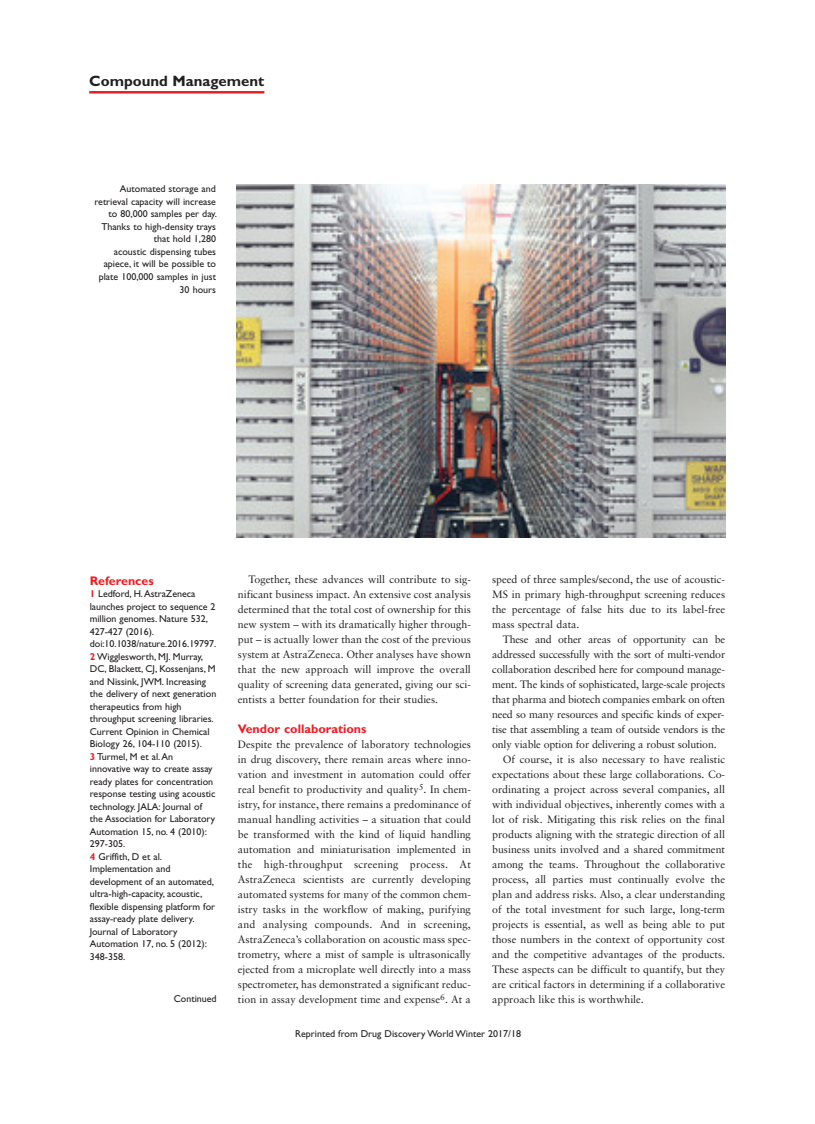
<style>
.page{position:relative;width:815px;height:1124px;background:#fff}
.page>*{position:absolute;margin:0;border:0;box-sizing:border-box;transform-origin:0 0}
.t1{font:700 15px "Gill Sans";color:#231f20}
.t2{font:700 12.5px "Gill Sans";color:#ee1d23}
.t3{font:10.62px/15px "Sabon";color:#231f20;text-align:justify}
.t4{font:10px/12.5px "Gill Sans";color:#231f20;text-align:right}
.s1{font-weight:700;color:#ee1d23}
</style>
<div class="page">
<hr style="left:89px;top:91px;width:175px;height:2px;background:#ee1d23">
<img style="left:237px;top:184px;width:489px;height:353px">
<h1 class="t1" style="left:89px;top:75px;width:177px">Compound Management</h1>
<p class="t4" style="left:94px;top:184px;width:124px">Automated storage and retrieval capacity will increase to 80,000 samples per day.<br>Thanks to high-density trays that hold 1,280<br>acoustic dispensing tubes apiece, it will be possible to plate 100,000 samples in just<br>30 hours</p>
<p class="t2" style="left:90px;top:576px;width:65px">References</p>
<p class="t4" style="left:90px;top:588px;width:128px;text-align:left"><span class="s1">1</span> Ledford, H. AstraZeneca launches project to sequence 2 million genomes. Nature 532,<br>427-427 (2016). doi:10.1038/nature.2016.19797.<br><span class="s1">2</span> Wigglesworth, MJ. Murray,<br>DC, Blackett, CJ, Kossenjans, M and Nissink, JWM. Increasing the delivery of next generation therapeutics from high throughput screening libraries.<br>Current Opinion in Chemical<br>Biology 26, 104-110 (2015).<br><span class="s1">3</span> Turmel, M et al. An innovative way to create assay ready plates for concentration response testing using acoustic technology. JALA: Journal of the Association for Laboratory<br>Automation 15, no. 4 (2010):<br>297-305.<br><span class="s1">4</span> Griffith, D et al.<br>Implementation and development of an automated, ultra-high-capacity, acoustic, flexible dispensing platform for assay-ready plate delivery.<br>Journal of Laboratory<br>Automation 17, no. 5 (2012):<br>348-358.</p>
<p class="t4" style="left:174px;top:993px;width:44px">Continued</p>
<p class="t3" style="left:238px;top:572px;width:234px;text-indent:11px">Together, these advances will contribute to sig&shy;nificant business impact. An extensive cost analysis determined that the total cost of ownership for this new system – with its dramatically higher through&shy;put – is actually lower than the cost of the previous system at AstraZeneca. Other analyses have shown that the new approach will improve the overall quality of screening data generated, giving our sci&shy;entists a better foundation for their studies.</p>
<p class="t2" style="left:238px;top:724px;width:130px">Vendor collaborations</p>
<p class="t3" style="left:238px;top:737px;width:234px">Despite the prevalence of laboratory technologies in drug discovery, there remain areas where inno&shy;vation and investment in automation could offer real benefit to productivity and quality<sup>5</sup>. In chem&shy;istry, for instance, there remains a predominance of manual handling activities – a situation that could be transformed with the kind of liquid handling automation and miniaturisation implemented in the high-throughput screening process. At AstraZeneca scientists are currently developing automated systems for many of the common chem&shy;istry tasks in the workflow of making, purifying and analysing compounds. And in screening, AstraZeneca’s collaboration on acoustic mass spec&shy;trometry, where a mist of sample is ultrasonically ejected from a microplate well directly into a mass spectrometer, has demonstrated a significant reduc&shy;tion in assay development time and expense<sup>6</sup>. At a</p>
<p class="t3" style="left:492px;top:572px;width:234px">speed of three samples/second, the use of acoustic-MS in primary high-throughput screening reduces the percentage of false hits due to its label-free mass spectral data.</p>
<p class="t3" style="left:503px;top:632px;width:224px">These and other areas of opportunity can be</p>
<p class="t3" style="left:492px;top:647px;width:234px">addressed successfully with the sort of multi-vendor</p>
<p class="t3" style="left:492px;top:662px;width:234px">collaboration described here for compound manage-</p>
<p class="t3" style="left:492px;top:677px;width:234px">ment. The kinds of sophisticated, large-scale projects</p>
<p class="t3" style="left:492px;top:692px;width:234px">that pharma and biotech companies embark on often</p>
<p class="t3" style="left:492px;top:707px;width:234px">need so many resources and specific kinds of exper-</p>
<p class="t3" style="left:492px;top:722px;width:234px">tise that assembling a team of outside vendors is the</p>
<p class="t3" style="left:492px;top:737px;width:226px">only viable option for delivering a robust solution.</p>
<p class="t3" style="left:503px;top:752px;width:224px">Of course, it is also necessary to have realistic</p>
<p class="t3" style="left:492px;top:767px;width:234px">expectations about these large collaborations. Co-</p>
<p class="t3" style="left:492px;top:782px;width:234px">ordinating a project across several companies, all</p>
<p class="t3" style="left:492px;top:797px;width:234px">with individual objectives, inherently comes with a</p>
<p class="t3" style="left:492px;top:812px;width:234px">lot of risk. Mitigating this risk relies on the final</p>
<p class="t3" style="left:492px;top:827px;width:234px">products aligning with the strategic direction of all</p>
<p class="t3" style="left:492px;top:842px;width:234px">business units involved and a shared commitment</p>
<p class="t3" style="left:492px;top:857px;width:234px">among the teams. Throughout the collaborative</p>
<p class="t3" style="left:492px;top:872px;width:234px">process, all parties must continually evolve the</p>
<p class="t3" style="left:492px;top:887px;width:234px">plan and address risks. Also, a clear understanding</p>
<p class="t3" style="left:492px;top:902px;width:234px">of the total investment for such large, long-term</p>
<p class="t3" style="left:492px;top:917px;width:234px">projects is essential, as well as being able to put</p>
<p class="t3" style="left:492px;top:932px;width:234px">those numbers in the context of opportunity cost</p>
<p class="t3" style="left:492px;top:947px;width:234px">and the competitive advantages of the products.</p>
<p class="t3" style="left:492px;top:962px;width:234px">These aspects can be difficult to quantify, but they</p>
<p class="t3" style="left:492px;top:977px;width:234px">are critical factors in determining if a collaborative</p>
<p class="t3" style="left:492px;top:992px;width:153px">approach like this is worthwhile.</p>
<p class="t4" style="left:295px;top:1028px;width:227px">Reprinted from Drug Discovery World Winter 2017/18</p>
</div>
